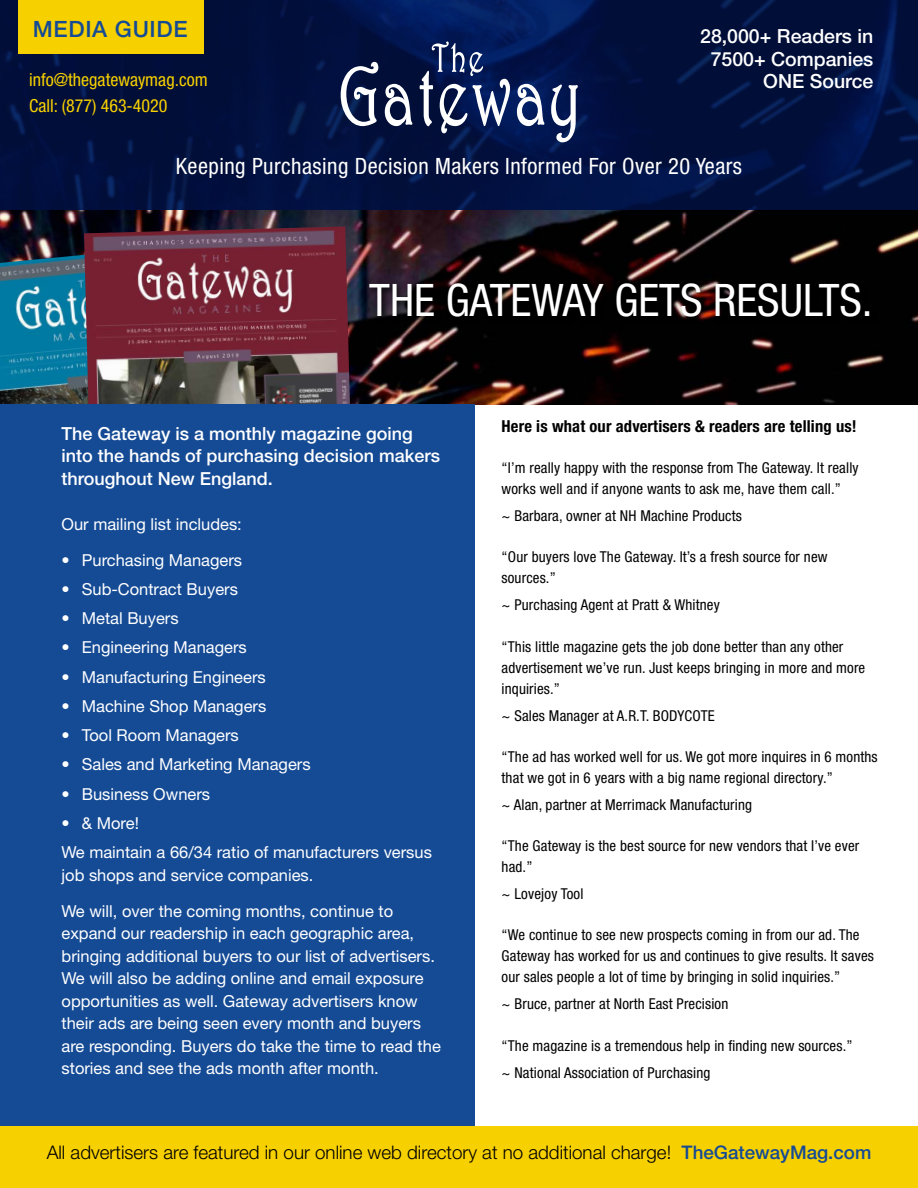
<style>
.page{position:relative;width:918px;height:1188px;background:#fff}
.page>*{position:absolute;margin:0;border:0;box-sizing:border-box;transform-origin:0 0}
.t1{font:condensed 44.85px "Helvetica Neue LT Std";color:#fff}
.t2{font:condensed 22.5px "Helvetica Neue LT Std";letter-spacing:.02em;color:#fff}
.t3{font:500 22.5px "Helvetica Neue LT Std";letter-spacing:.03em;color:#154b95}
.t4{font:500 19.5px/22.5px "Helvetica Neue LT Std";color:#fff;text-align:right}
.t5{font:300 18.75px "Helvetica Neue LT Std";color:#000}
.t6{font:500 18px/22.5px "Helvetica Neue LT Std";color:#fff}
.t7{font:condensed 18px/25.5px "Helvetica Neue LT Std";color:#f7d000}
.t8{font:16.5px/22.5px "Helvetica Neue LT Std";color:#fff}
.t9{font:700 condensed 16.5px "Helvetica Neue LT Std";letter-spacing:.01em;color:#000}
.t10{font:condensed 15px/21px "Helvetica Neue LT Std";letter-spacing:.01em;color:#000}
.s1{font-weight:500;color:#154b95}
</style>
<div class="page">
<img style="left:0;top:210px;width:918px;height:195px">
<img style="left:0;top:242px;width:84px;height:163px">
<img style="left:84px;top:226px;width:270px;height:179px">
<div style="left:0;top:405px;width:474px;height:757px;background:#154b95"></div>
<div style="left:0;top:1126px;width:918px;height:62px;background:#f7d000"></div>
<svg style="left:0;top:0;width:918px;height:210px;background:#011040"></svg>
<div style="left:18px;top:0;width:186px;height:54px;background:#f7d000"></div>
<svg style="left:341px;top:62px;width:37px;height:64px"></svg>
<svg style="left:385px;top:84px;width:27px;height:42px"></svg>
<svg style="left:420px;top:42px;width:90px;height:91px"></svg>
<svg style="left:517px;top:84px;width:27px;height:42px"></svg>
<svg style="left:551px;top:85px;width:27px;height:57px"></svg>
<div style="left:367px;top:281px;width:511px;height:43px;background:#000"></div>
<h2 class="t3" style="left:33px;top:16px;width:156px">MEDIA GUIDE</h2>
<p class="t7" style="left:29px;top:67px;width:180px">info@thegatewaymag.com<br>Call: (877) 463-4020</p>
<h3 class="t4" style="left:700px;top:25px;width:175px">28,000+ Readers in<br>7500+ Companies<br>ONE Source</h3>
<h2 class="t2" style="left:176px;top:153px;width:568px">Keeping Purchasing Decision Makers Informed For Over 20 Years</h2>
<h1 class="t1" style="left:369px;top:274px;width:505px">THE GATEWAY GETS RESULTS.</h1>
<p class="t6" style="left:62px;top:422px;width:380px">The Gateway is a monthly magazine going into the hands of purchasing decision makers throughout New England.</p>
<p class="t8" style="left:62px;top:512px;width:182px">Our mailing list includes:</p>
<p class="t8" style="left:62px;top:548px;width:182px">• Purchasing Managers</p>
<p class="t8" style="left:62px;top:578px;width:178px">• Sub-Contract Buyers</p>
<p class="t8" style="left:62px;top:607px;width:119px">• Metal Buyers</p>
<p class="t8" style="left:62px;top:636px;width:187px">• Engineering Managers</p>
<p class="t8" style="left:62px;top:665px;width:206px">• Manufacturing Engineers</p>
<p class="t8" style="left:62px;top:695px;width:206px">• Machine Shop Managers</p>
<p class="t8" style="left:62px;top:724px;width:179px">• Tool Room Managers</p>
<p class="t8" style="left:62px;top:753px;width:251px">• Sales and Marketing Managers</p>
<p class="t8" style="left:62px;top:782px;width:150px">• Business Owners</p>
<p class="t8" style="left:62px;top:808px;width:372px;line-height:29.2px">• &amp; More!<br>We maintain a 66/34 ratio of manufacturers versus</p>
<p class="t8" style="left:62px;top:857px;width:333px;line-height:36px">job shops and service companies.<br>We will, over the coming months, continue to</p>
<p class="t8" style="left:62px;top:922px;width:381px">expand our readership in each geographic area, bringing additional buyers to our list of advertisers.<br>We will also be adding online and email exposure opportunities as well. Gateway advertisers know their ads are being seen every month and buyers are responding. Buyers do take the time to read the stories and see the ads month after month.</p>
<p class="t9" style="left:502px;top:416px;width:357px">Here is what our advertisers &amp; readers are telling us!</p>
<p class="t10" style="left:502px;top:457px;width:359px">“I’m really happy with the response from The Gateway. It really works well and if anyone wants to ask me, have them call.”</p>
<p class="t10" style="left:502px;top:505px;width:242px">~ Barbara, owner at NH Machine Products</p>
<p class="t10" style="left:502px;top:546px;width:328px">“Our buyers love The Gateway. It’s a fresh source for new sources.”</p>
<p class="t10" style="left:502px;top:594px;width:220px">~ Purchasing Agent at Pratt &amp; Whitney</p>
<p class="t10" style="left:502px;top:636px;width:365px">“This little magazine gets the job done better than any other advertisement we’ve run. Just keeps bringing in more and more inquiries.”</p>
<p class="t10" style="left:502px;top:705px;width:215px">~ Sales Manager at A.R.T. BODYCOTE</p>
<p class="t10" style="left:502px;top:746px;width:378px">“The ad has worked well for us. We got more inquires in 6 months that we got in 6 years with a big name regional directory.”</p>
<p class="t10" style="left:502px;top:794px;width:252px">~ Alan, partner at Merrimack Manufacturing</p>
<p class="t10" style="left:502px;top:835px;width:359px">“The Gateway is the best source for new vendors that I’ve ever had.”</p>
<p class="t10" style="left:502px;top:883px;width:83px">~ Lovejoy Tool</p>
<p class="t10" style="left:502px;top:924px;width:374px">“We continue to see new prospects coming in from our ad. The<br>Gateway has worked for us and continues to give results. It saves our sales people a lot of time by bringing in solid inquiries.”</p>
<p class="t10" style="left:502px;top:993px;width:228px">~ Bruce, partner at North East Precision</p>
<p class="t10" style="left:502px;top:1032px;width:352px;line-height:27px">“The magazine is a tremendous help in finding new sources.” ~ National Association of Purchasing</p>
<p class="t5" style="left:47px;top:1141px;width:826px">All advertisers are featured in our online web directory at no additional charge! <span class="s1">TheGatewayMag.com</span></p>
</div>
